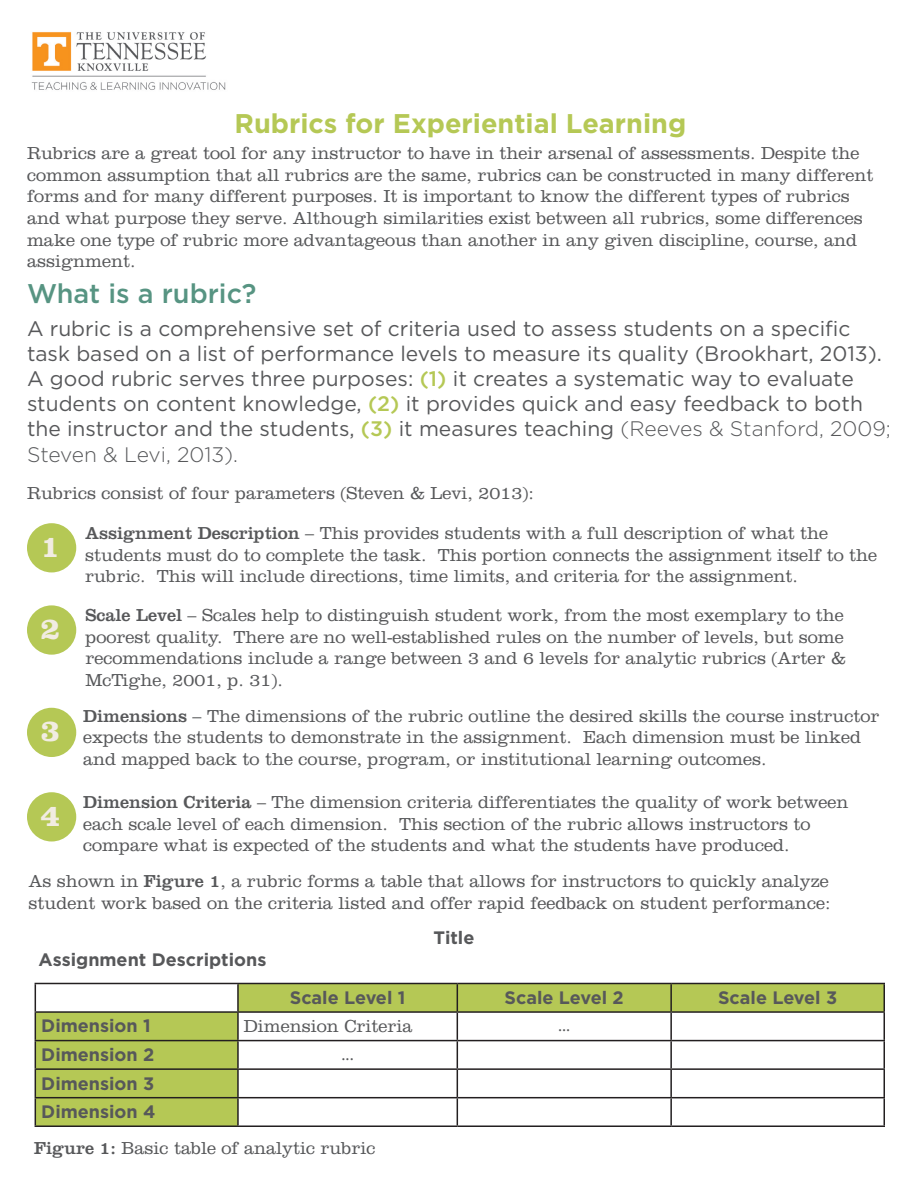
<style>
.page{position:relative;width:918px;height:1188px;background:#fff}
.page>*{position:absolute;margin:0;border:0;box-sizing:border-box;transform-origin:0 0}
.t1{font:700 31.5px "Clarendon";color:#f1ece2}
.t2{font:700 27px "Gotham";color:#b5c855}
.t3{font:500 27px "Gotham";color:#579482}
.t4{font:21px/25.2px "Gotham";color:#57585a}
.t5{font:300 18px/21.6px "Clarendon";color:#57585a}
.t6{font:700 18px "Gotham";color:#57585a}
.t7{font:18px "Minion Pro";color:#57585a}
.s1{font-weight:500;color:#b5c855}
.s2{font-weight:300}
.s3{font-weight:400}
</style>
<div class="page">
<div style="left:27px;top:523px;width:49px;height:49px;background:#b5c855;border-radius:50%"></div>
<div style="left:27px;top:605px;width:49px;height:50px;background:#b5c855;border-radius:50%"></div>
<div style="left:27px;top:708px;width:49px;height:49px;background:#b5c855;border-radius:50%"></div>
<div style="left:27px;top:792px;width:49px;height:50px;background:#b5c855;border-radius:50%"></div>
<svg style="left:36px;top:984px;width:848px;height:141px"></svg>
<hr style="left:35px;top:983px;width:203px;height:1px;background:#231f20">
<hr style="left:238px;top:983px;width:219px;height:1px;background:#231f20">
<hr style="left:237px;top:984px;width:2px;height:27px;background:#231f20">
<hr style="left:457px;top:983px;width:214px;height:1px;background:#231f20">
<hr style="left:671px;top:983px;width:214px;height:1px;background:#231f20">
<hr style="left:670px;top:984px;width:2px;height:27px;background:#231f20">
<hr style="left:35px;top:1011px;width:203px;height:2px;background:#231f20">
<hr style="left:238px;top:1011px;width:219px;height:2px;background:#231f20">
<hr style="left:237px;top:1013px;width:2px;height:27px;background:#231f20">
<hr style="left:457px;top:1011px;width:214px;height:2px;background:#231f20">
<hr style="left:671px;top:1011px;width:214px;height:2px;background:#231f20">
<hr style="left:670px;top:1013px;width:2px;height:27px;background:#231f20">
<hr style="left:35px;top:1040px;width:203px;height:1px;background:#231f20">
<hr style="left:238px;top:1040px;width:219px;height:1px;background:#231f20">
<hr style="left:237px;top:1041px;width:2px;height:27px;background:#231f20">
<hr style="left:457px;top:1040px;width:214px;height:1px;background:#231f20">
<hr style="left:671px;top:1040px;width:214px;height:1px;background:#231f20">
<hr style="left:670px;top:1041px;width:2px;height:27px;background:#231f20">
<hr style="left:35px;top:1068px;width:203px;height:2px;background:#231f20">
<hr style="left:238px;top:1068px;width:219px;height:2px;background:#231f20">
<hr style="left:237px;top:1070px;width:2px;height:27px;background:#231f20">
<hr style="left:457px;top:1068px;width:214px;height:2px;background:#231f20">
<hr style="left:671px;top:1068px;width:214px;height:2px;background:#231f20">
<hr style="left:670px;top:1070px;width:2px;height:27px;background:#231f20">
<hr style="left:35px;top:1097px;width:203px;height:1px;background:#231f20">
<svg style="left:35px;top:984px;width:1px;height:141px"></svg>
<hr style="left:238px;top:1097px;width:219px;height:1px;background:#231f20">
<hr style="left:237px;top:1098px;width:2px;height:27px;background:#231f20">
<hr style="left:457px;top:1097px;width:214px;height:1px;background:#231f20">
<svg style="left:457px;top:984px;width:1px;height:141px"></svg>
<hr style="left:671px;top:1097px;width:214px;height:1px;background:#231f20">
<hr style="left:670px;top:1098px;width:2px;height:27px;background:#231f20">
<svg style="left:884px;top:984px;width:1px;height:141px"></svg>
<hr style="left:35px;top:1125px;width:203px;height:2px;background:#231f20">
<hr style="left:238px;top:1125px;width:219px;height:2px;background:#231f20">
<hr style="left:457px;top:1125px;width:214px;height:2px;background:#231f20">
<hr style="left:671px;top:1125px;width:214px;height:2px;background:#231f20">
<img style="left:31px;top:32px;width:195px;height:58px">
<p class="t2" style="left:235px;top:105px;width:453px">Rubrics for Experiential Learning</p>
<p class="t5" style="left:27px;top:142px;width:848px">Rubrics are a great tool for any instructor to have in their arsenal of assessments. Despite the common assumption that all rubrics are the same, rubrics can be constructed in many different forms and for many different purposes. It is important to know the different types of rubrics and what purpose they serve. Although similarities exist between all rubrics, some differences make one type of rubric more advantageous than another in any given discipline, course, and assignment.</p>
<p class="t3" style="left:27px;top:276px;width:231px">What is a rubric?</p>
<p class="t4" style="left:27px;top:315px;width:865px">A rubric is a comprehensive set of criteria used to assess students on a specific task based on a list of performance levels to measure its quality (Brookhart, 2013).<br>A good rubric serves three purposes: <span class="s1">(1)</span> it creates a systematic way to evaluate students on content knowledge, <span class="s1">(2)</span> it provides quick and easy feedback to both the instructor and the students, <span class="s1">(3)</span> it measures teaching <span class="s2">(Reeves &amp; Stanford, 2009; Steven &amp; Levi, 2013).</span></p>
<p class="t5" style="left:27px;top:482px;width:508px">Rubrics consist of four parameters (Steven &amp; Levi, 2013):</p>
<p class="t1" style="left:41px;top:527px;width:21px">1</p>
<p class="t5" style="left:85px;top:522px;width:793px"><span class="s3">Assignment Description</span> – This provides students with a full description of what the students must do to complete the task. This portion connects the assignment itself to the rubric. This will include directions, time limits, and criteria for the assignment.</p>
<p class="t5" style="left:86px;top:604px;width:762px;text-align:justify"><span class="s3">Scale Level</span> – Scales help to distinguish student work, from the most exemplary to the poorest quality. There are no well-established rules on the number of levels, but some recommendations include a range between 3 and 6 levels for analytic rubrics (Arter &amp; McTighe, 2001, p. 31).</p>
<p class="t5" style="left:83px;top:705px;width:798px"><span class="s3">Dimensions</span> – The dimensions of the rubric outline the desired skills the course instructor expects the students to demonstrate in the assignment. Each dimension must be linked and mapped back to the course, program, or institutional learning outcomes.</p>
<p class="t5" style="left:83px;top:791px;width:767px"><span class="s3">Dimension Criteria</span> – The dimension criteria differentiates the quality of work between each scale level of each dimension. This section of the rubric allows instructors to compare what is expected of the students and what the students have produced.</p>
<p class="t5" style="left:28px;top:870px;width:803px">As shown in <span class="s3">Figure 1</span>, a rubric forms a table that allows for instructors to quickly analyze student work based on the criteria listed and offer rapid feedback on student performance:</p>
<p class="t6" style="left:434px;top:926px;width:42px">Title</p>
<p class="t6" style="left:39px;top:947px;width:229px">Assignment Descriptions</p>
<p class="t6" style="left:290px;top:986px;width:117px">Scale Level 1</p>
<p class="t6" style="left:505px;top:986px;width:121px">Scale Level 2</p>
<p class="t6" style="left:718px;top:986px;width:121px">Scale Level 3</p>
<p class="t6" style="left:41px;top:1014px;width:111px">Dimension 1</p>
<p class="t5" style="left:244px;top:1015px;width:170px">Dimension Criteria</p>
<p class="t7" style="left:558px;top:1013px;width:14px">...</p>
<p class="t6" style="left:41px;top:1043px;width:115px">Dimension 2</p>
<p class="t7" style="left:341px;top:1042px;width:14px">...</p>
<p class="t6" style="left:41px;top:1071px;width:115px">Dimension 3</p>
<p class="t6" style="left:41px;top:1100px;width:116px">Dimension 4</p>
<p class="t5" style="left:34px;top:1137px;width:343px"><span class="s3">Figure 1:</span> Basic table of analytic rubric</p>
<p class="t1" style="left:41px;top:609px;width:21px">2</p>
<p class="t1" style="left:41px;top:712px;width:21px">3</p>
<p class="t1" style="left:41px;top:796px;width:21px">4</p>
</div>
